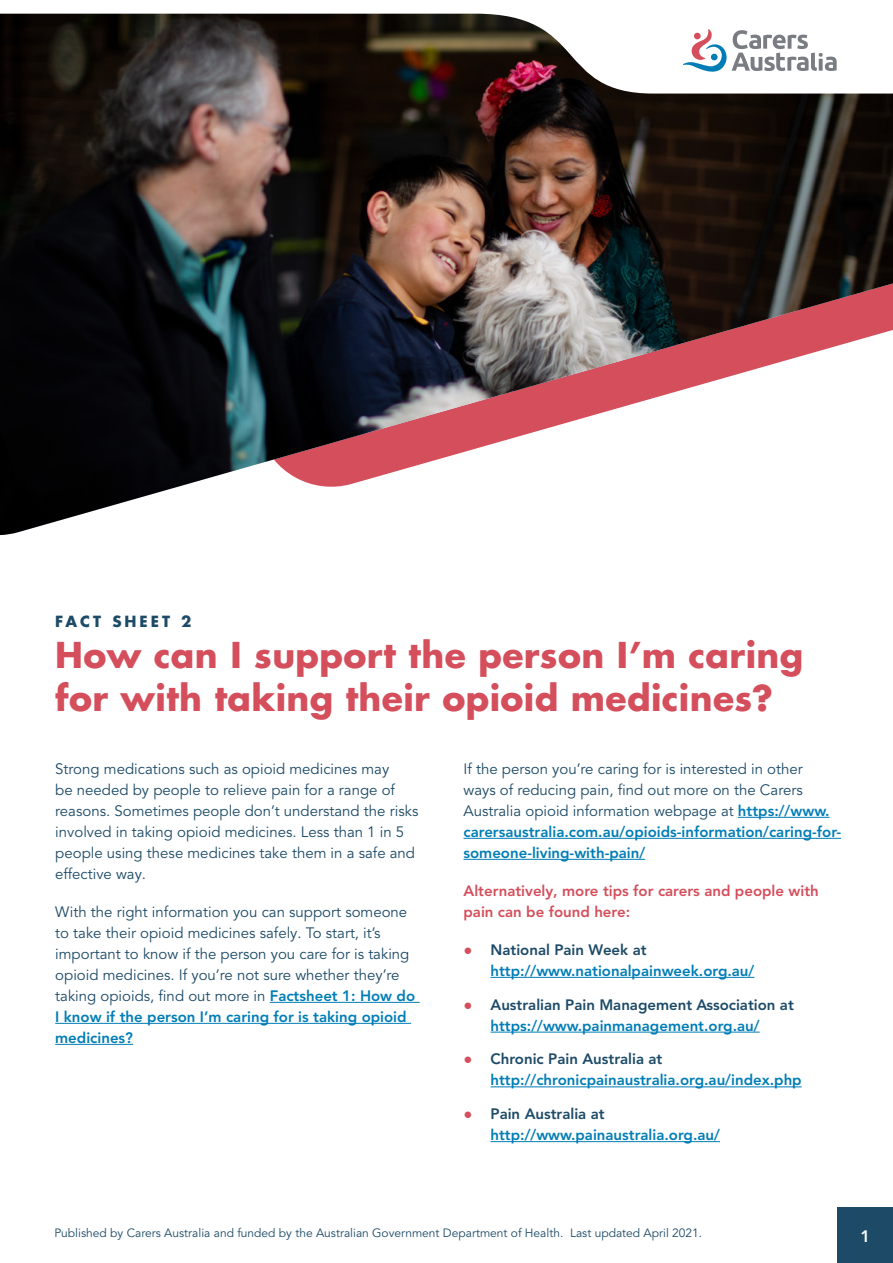
<style>
.page{position:relative;width:893px;height:1263px;background:#fff}
.page>*{position:absolute;margin:0;border:0;box-sizing:border-box;transform-origin:0 0}
.Header_2{font:700 34.65px/43.5px "Futura Std";letter-spacing:.01em;color:#d44e5b}
.t1{font:800 16.5px "Avenir LT Pro";color:#fff}
.Body{font:15px/21px "Avenir LT Pro";color:#1c4a67}
.t2{font:800 15px/21px "Avenir LT Pro";color:#007db6}
.t3{font:800 15px/21px "Avenir LT Pro";color:#1c4a67;text-align:center}
.Body-2{font:800 15px/21px "Avenir LT Pro";color:#d44e5b}
.Header_2-2{font:700 15px "Futura Std";letter-spacing:.2em;color:#1c4a67}
.t4{font:12px "Avenir LT Pro";color:#1c4a67}
.s1{font-weight:800;color:#007db6}
.s2{font-family:"Arial";font-weight:400;color:#d44e5b}
.s3{color:#1c4a67}
.s4{color:#007db6}
</style>
<div class="page">
<hr style="left:270px;top:1002px;width:150px;height:1px;background:#007db6">
<hr style="left:55px;top:1023px;width:356px;height:1px;background:#007db6">
<hr style="left:55px;top:1044px;width:78px;height:1px;background:#007db6">
<hr style="left:738px;top:817px;width:92px;height:1px;background:#007db6">
<hr style="left:463px;top:838px;width:378px;height:1px;background:#007db6">
<hr style="left:463px;top:859px;width:182px;height:1px;background:#007db6">
<hr style="left:490px;top:977px;width:264px;height:1px;background:#007db6">
<hr style="left:490px;top:1032px;width:270px;height:1px;background:#007db6">
<hr style="left:490px;top:1086px;width:312px;height:1px;background:#007db6">
<hr style="left:490px;top:1141px;width:230px;height:1px;background:#007db6">
<img style="left:0;top:94px;width:893px;height:441px">
<div style="left:838px;top:1208px;width:55px;height:55px;background:#1c4a67"></div>
<svg style="left:0;top:13px;width:893px;height:81px"></svg>
<svg style="left:683px;top:29px;width:154px;height:50px"></svg>
<p class="Header_2-2" style="left:55px;top:611px;width:138px">FACT SHEET 2</p>
<p class="Header_2" style="left:55px;top:633px;width:749px">How can I support the person I’m caring for with taking their opioid medicines?</p>
<p class="Body" style="left:55px;top:758px;width:365px">Strong medications such as opioid medicines may<br>be needed by people to relieve pain for a range of reasons. Sometimes people don’t understand the risks involved in taking opioid medicines. Less than 1 in 5 people using these medicines take them in a safe and effective way.</p>
<p class="Body" style="left:55px;top:901px;width:361px">With the right information you can support someone to take their opioid medicines safely. To start, it’s important to know if the person you care for is taking opioid medicines. If you’re not sure whether they’re taking opioids, find out more in <span class="s1">Factsheet 1: How do I know if the person I’m caring for is taking opioid medicines?</span></p>
<p class="Body" style="left:463px;top:758px;width:379px">If the person you’re caring for is interested in other<br>ways of reducing pain, find out more on the Carers Australia opioid information webpage at <span class="s1">https://www. carersaustralia.com.au/opioids-information/caring-for&shy;someone-living-with-pain/</span></p>
<p class="Body-2" style="left:463px;top:880px;width:357px">Alternatively, more tips for carers and people with pain can be found here:</p>
<p class="t2" style="left:490px;top:939px;width:265px;text-indent:-27px"><span class="s2">●</span> <span class="s3">National Pain Week at </span>http://www.nationalpainweek.org.au/</p>
<p class="t3" style="left:463px;top:994px;width:332px"><span class="s2">●</span> Australian Pain Management Association at <span class="s4">https://www.painmanagement.org.au/</span></p>
<p class="t2" style="left:490px;top:1049px;width:313px;text-indent:-27px"><span class="s2">●</span> <span class="s3">Chronic Pain Australia at </span>http://chronicpainaustralia.org.au/index.php</p>
<p class="t2" style="left:490px;top:1103px;width:231px;text-indent:-27px"><span class="s2">●</span> <span class="s3">Pain Australia at </span>http://www.painaustralia.org.au/</p>
<p class="t4" style="left:54px;top:1225px;width:649px">Published by Carers Australia and funded by the Australian Government Department of Health. Last updated April 2021.</p>
<p class="t1" style="left:860px;top:1226px;width:11px">1</p>
</div>
